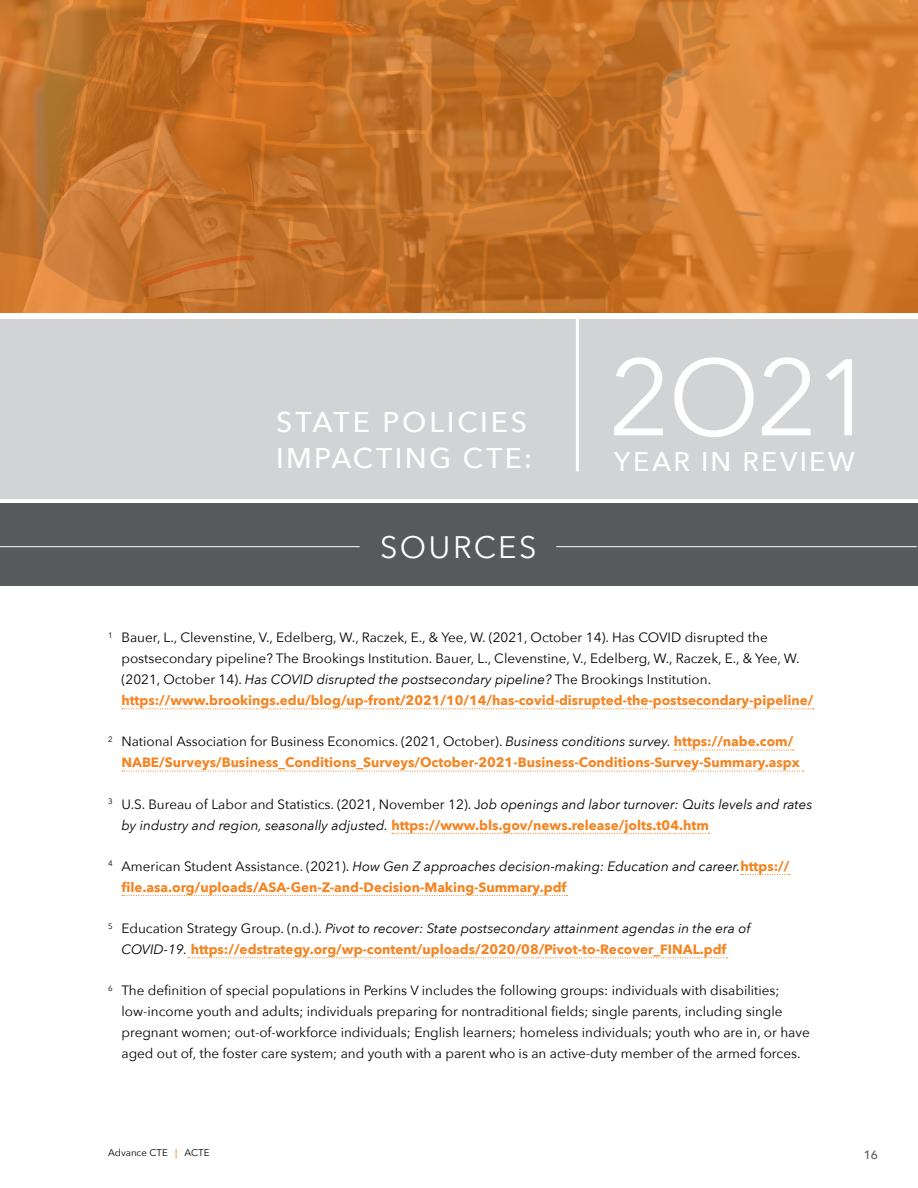
<style>
.page{position:relative;width:918px;height:1188px;background:#fff}
.page>*{position:absolute;margin:0;border:0;box-sizing:border-box;transform-origin:0 0}
.Main_Body{font:107.4px "Avenir Next";color:#fff}
.Main_Body-2{font:31.05px "Avenir Next";letter-spacing:.075em;color:#fff}
.Main_Body-3{font:500 28.5px/35.5px "Avenir Next";letter-spacing:.095em;color:#fff}
.Main_Body-4{font:500 27px "Avenir Next";letter-spacing:.085em;color:#fff}
.Footnotes{font:13.5px/21px "Avenir Next";color:#000}
.Footnotes-2{font:700 13.5px/21px "Avenir Next";color:#f58421}
.Footnotes-3{font:italic 13.5px/21px "Avenir Next";color:#000}
.t1{font:500 12px "Avenir Next";color:#58595b}
.t2{font:9.75px "Avenir Next";color:#000}
.s1{font-style:italic}
.s2{font-weight:700;color:#f58421}
.s3{font-weight:400;color:#000}
.s4{font-weight:400;font-style:italic;color:#000}
.s5{font-style:normal}
.s6{font-weight:700;font-style:normal;color:#f58421}
.s7{font-weight:500;color:#f58421}
</style>
<div class="page">
<div style="left:1px;top:504px;width:917px;height:82px;background:#58595b"></div>
<svg style="left:122px;top:708px;width:692px;height:1px"></svg>
<svg style="left:675px;top:749px;width:119px;height:2px"></svg>
<svg style="left:122px;top:770px;width:682px;height:2px"></svg>
<svg style="left:392px;top:833px;width:317px;height:1px"></svg>
<svg style="left:741px;top:874px;width:49px;height:1px"></svg>
<svg style="left:122px;top:895px;width:445px;height:1px"></svg>
<svg style="left:188px;top:957px;width:539px;height:1px"></svg>
<hr style="left:0;top:546px;width:360px;height:1px;background:#fff">
<hr style="left:556px;top:546px;width:361px;height:1px;background:#fff">
<div style="left:0;top:319px;width:918px;height:180px;background:#d1d3d4"></div>
<hr style="left:576px;top:317px;width:3px;height:153px;background:#fff">
<svg style="left:751px;top:0;width:167px;height:312px;background:#db8436"></svg>
<svg style="left:0;top:0;width:751px;height:312px;background:#c5732b"></svg>
<p class="Main_Body-3" style="left:276px;top:404px;width:258px">STATE POLICIES<br>IMPACTING CTE:</p>
<p class="Main_Body-2" style="left:380px;top:521px;width:158px">SOURCES</p>
<p class="Main_Body" style="left:609px;top:307px;width:269px">2O21</p>
<p class="Main_Body-4" style="left:614px;top:439px;width:242px">YEAR IN REVIEW</p>
<p class="Footnotes" style="left:122px;top:626px;width:693px;text-indent:-14px"><sup>1</sup> Bauer, L., Clevenstine, V., Edelberg, W., Raczek, E., &amp; Yee, W. (2021, October 14). Has COVID disrupted the postsecondary pipeline? The Brookings Institution. Bauer, L., Clevenstine, V., Edelberg, W., Raczek, E., &amp; Yee, W. (2021, October 14). <span class="s1">Has COVID disrupted the postsecondary pipeline?</span> The Brookings Institution. <span class="s2">https://www.brookings.edu/blog/up-front/2021/10/14/has-covid-disrupted-the-postsecondary-pipeline/</span></p>
<p class="Footnotes-2" style="left:122px;top:731px;width:680px;text-indent:-14px"><sup>2</sup> <span class="s3">National Association for Business Economics. (2021, October).</span> <span class="s4">Business conditions survey.</span> https://nabe.com/<br>NABE/Surveys/Business_Conditions_Surveys/October-2021-Business-Conditions-Survey-Summary.aspx</p>
<p class="Footnotes-3" style="left:122px;top:793px;width:692px;text-indent:-14px"><sup>3</sup> <span class="s5">U.S. Bureau of Labor and Statistics. (2021, November 12). J</span>ob openings and labor turnover: Quits levels and rates by industry and region, seasonally adjusted. <span class="s6">https://www.bls.gov/news.release/jolts.t04.htm</span></p>
<p class="Footnotes-2" style="left:122px;top:855px;width:669px;text-indent:-14px"><sup>4</sup> <span class="s3">American Student Assistance. (2021).</span> <span class="s4">How Gen Z approaches decision-making: Education and career.</span>https:// file.asa.org/uploads/ASA-Gen-Z-and-Decision-Making-Summary.pdf</p>
<p class="Footnotes-2" style="left:122px;top:918px;width:630px;text-indent:-14px"><sup>5</sup> <span class="s3">Education Strategy Group. (n.d.).</span> <span class="s4">Pivot to recover: State postsecondary attainment agendas in the era of<br>COVID-19.</span> https://edstrategy.org/wp-content/uploads/2020/08/Pivot-to-Recover_FINAL.pdf</p>
<p class="Footnotes" style="left:122px;top:980px;width:690px;text-indent:-14px"><sup>6</sup> The definition of special populations in Perkins V includes the following groups: individuals with disabilities; low-income youth and adults; individuals preparing for nontraditional fields; single parents, including single pregnant women; out-of-workforce individuals; English learners; homeless individuals; youth who are in, or have aged out of, the foster care system; and youth with a parent who is an active-duty member of the armed forces.</p>
<p class="t2" style="left:108px;top:1145px;width:103px">Advance CTE <span class="s7">|</span> ACTE</p>
<p class="t1" style="left:864px;top:1144px;width:16px">16</p>
</div>
